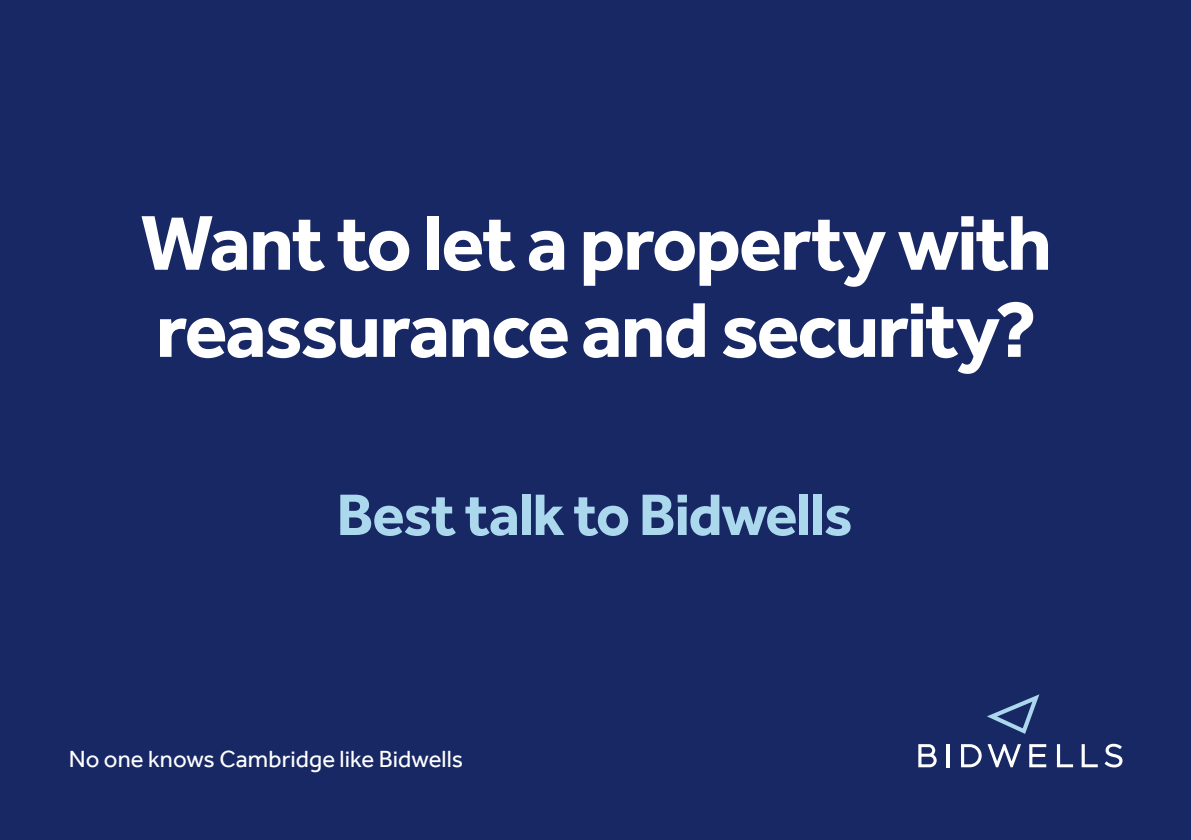
<style>
.page{position:relative;width:1191px;height:840px;background:#fff}
.page>*{position:absolute;margin:0;border:0;box-sizing:border-box;transform-origin:0 0}
.t1{font:700 80.2px/87px "Effra";letter-spacing:-.025em;color:#fff}
.t2{font:700 60.4px "Effra";letter-spacing:-.02em;color:#abd8ed}
.t3{font:24px "Effra";letter-spacing:.005em;color:#fff}
</style>
<div class="page">
<div style="left:0;top:0;width:1191px;height:839px;background:#182865"></div>
<svg style="left:918px;top:744px;width:18px;height:22px"></svg>
<hr style="left:946px;top:743px;width:4px;height:23px;background:#fff">
<svg style="left:987px;top:744px;width:34px;height:22px"></svg>
<svg style="left:1029px;top:744px;width:17px;height:22px"></svg>
<svg style="left:1057px;top:744px;width:16px;height:22px"></svg>
<svg style="left:1081px;top:744px;width:16px;height:22px"></svg>
<svg style="left:1104px;top:743px;width:18px;height:24px"></svg>
<svg style="left:961px;top:744px;width:20px;height:22px"></svg>
<svg style="left:987px;top:694px;width:52px;height:39px"></svg>
<p class="t1" style="left:140px;top:198px;width:913px">Want to let a property with reassurance and security?</p>
<p class="t2" style="left:336px;top:478px;width:518px">Best talk to Bidwells</p>
<p class="t3" style="left:69px;top:744px;width:396px">No one knows Cambridge like Bidwells</p>
</div>
